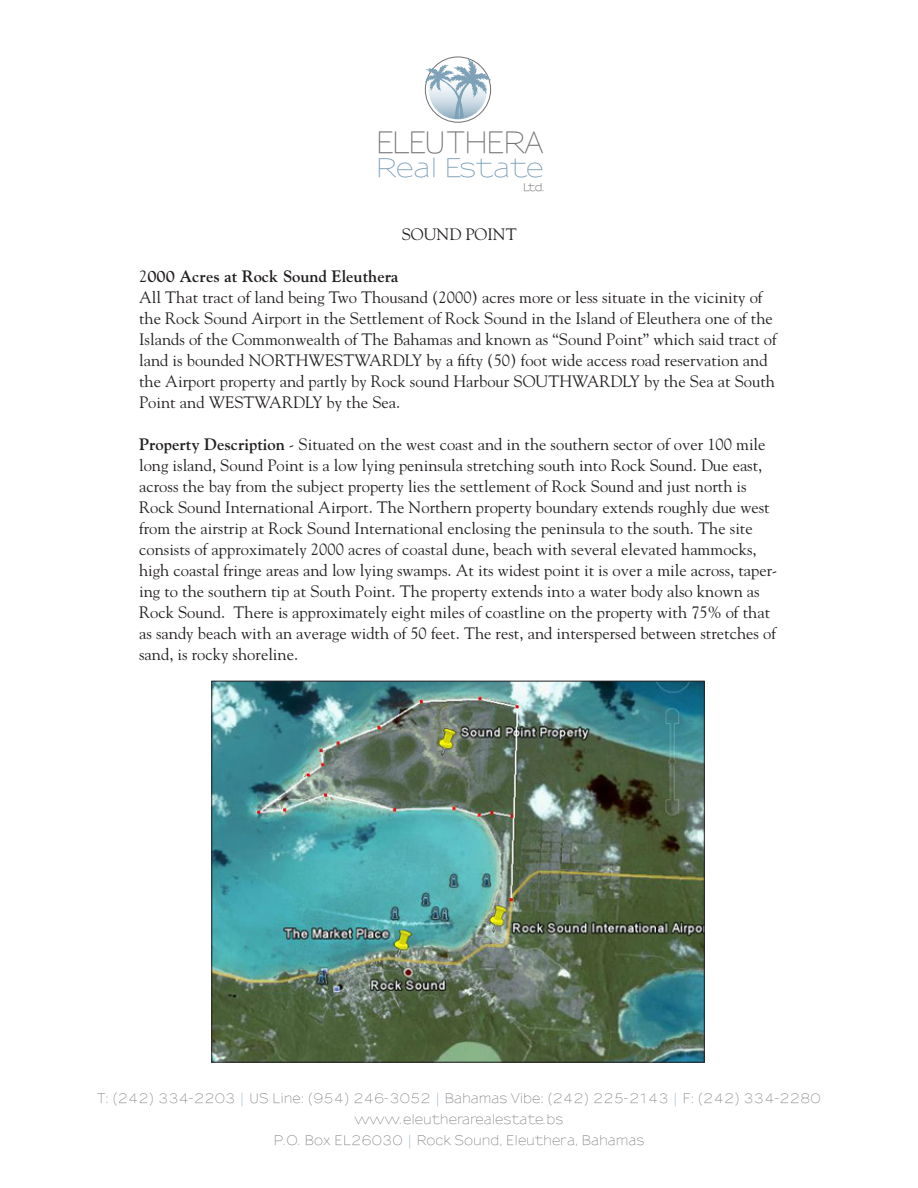
<style>
.page{position:relative;width:918px;height:1188px;background:#fff}
.page>*{position:absolute;margin:0;border:0;box-sizing:border-box;transform-origin:0 0}
.t1{font:30.15px "Sansumi";letter-spacing:-.1em;color:#717074;scale:.92 1}
.t2{font:26.25px "Sansumi";letter-spacing:-.015em;color:#7ea1b7}
.t3{font:16.5px/21px "Goudy";color:#231f20}
.t4{font:700 16.5px "Goudy";color:#231f20}
.t5{font:13.5px "Sansumi";color:#717074;scale:.9 1}
.t6{font:600 10.65px "Sansumi";color:#717074}
.s1{font-weight:400}
.s2{font-weight:700}
.s3{color:#7ea1b7}
</style>
<div class="page">
<svg style="left:425px;top:59px;width:66px;height:60px"></svg>
<img style="left:213px;top:683px;width:490px;height:378px">
<p class="t1" style="left:375px;top:127px;width:185px">ELEUTHERA</p>
<p class="t2" style="left:375px;top:155px;width:170px">Real Estate</p>
<p class="t6" style="left:523px;top:182px;width:24px">Ltd.</p>
<p class="t3" style="left:402px;top:223px;width:117px">SOUND POINT</p>
<p class="t4" style="left:139px;top:266px;width:261px"><span class="s1">2</span>000 Acres at Rock Sound Eleuthera</p>
<p class="t3" style="left:139px;top:286px;width:639px">All That tract of land being Two Thousand (2000) acres more or less situate in the vicinity of the Rock Sound Airport in the Settlement of Rock Sound in the Island of Eleuthera one of the Islands of the Commonwealth of The Bahamas and known as “Sound Point” which said tract of land is bounded NORTHWESTWARDLY by a fifty (50) foot wide access road reservation and the Airport property and partly by Rock sound Harbour SOUTHWARDLY by the Sea at South Point and WESTWARDLY by the Sea.</p>
<p class="t3" style="left:139px;top:433px;width:640px"><span class="s2">Property Description</span> - Situated on the west coast and in the southern sector of over 100 mile long island, Sound Point is a low lying peninsula stretching south into Rock Sound. Due east, across the bay from the subject property lies the settlement of Rock Sound and just north is Rock Sound International Airport. The Northern property boundary extends roughly due west from the airstrip at Rock Sound International enclosing the peninsula to the south. The site consists of approximately 2000 acres of coastal dune, beach with several elevated hammocks, high coastal fringe areas and low lying swamps. At its widest point it is over a mile across, taper&shy;ing to the southern tip at South Point. The property extends into a water body also known as Rock Sound. There is approximately eight miles of coastline on the property with 75% of that as sandy beach with an average width of 50 feet. The rest, and interspersed between stretches of sand, is rocky shoreline.</p>
<p class="t5" style="left:97px;top:1092px;width:806px">T: (242) 334-2203 <span class="s3">|</span> US Line: (954) 246-3052 <span class="s3">|</span> Bahamas Vibe: (242) 225-2143 <span class="s3">|</span> F: (242) 334-2280</p>
<p class="t5" style="left:355px;top:1113px;width:234px">www.eleutherarealestate.bs</p>
<p class="t5" style="left:274px;top:1134px;width:413px">P.O. Box EL26030 <span class="s3">|</span> Rock Sound, Eleuthera, Bahamas</p>
</div>
